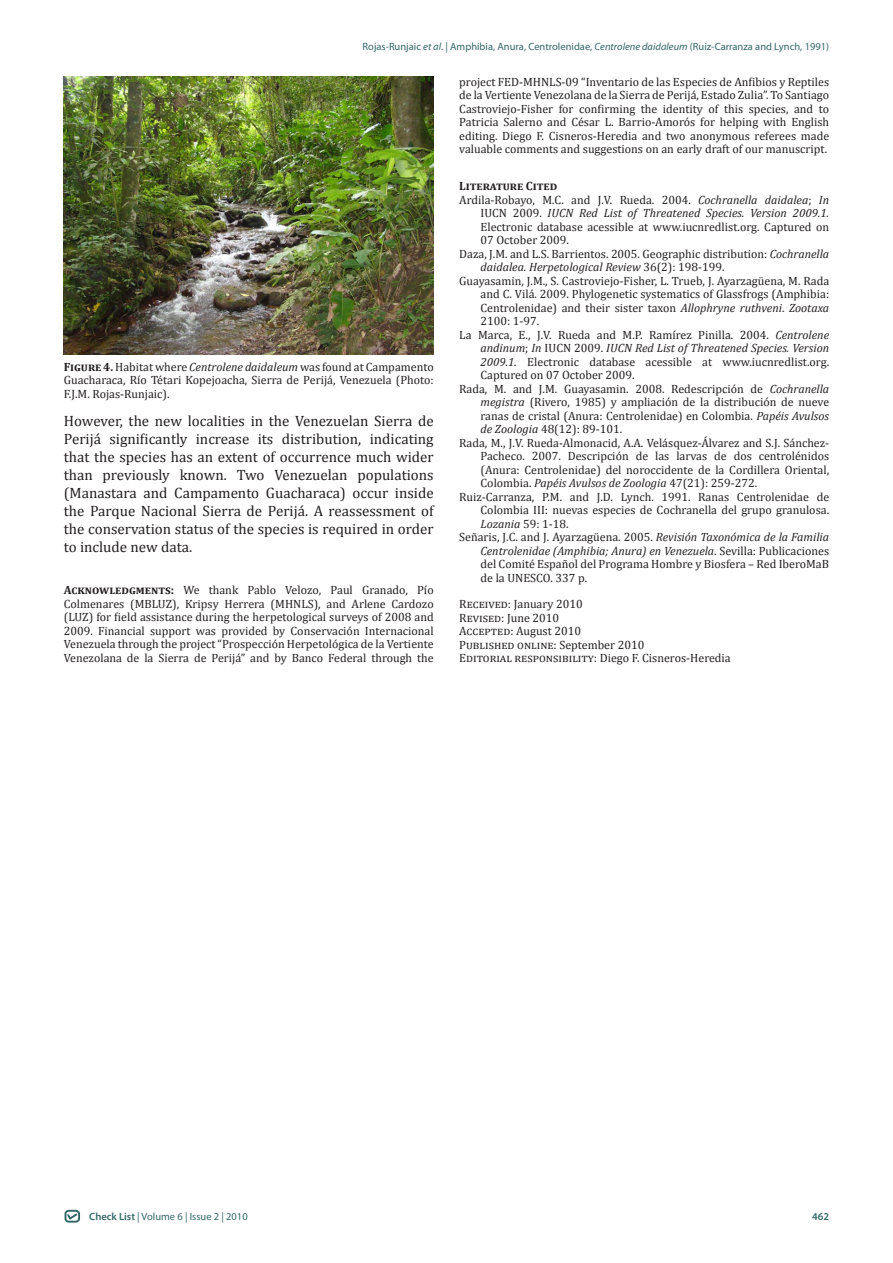
<style>
.page{position:relative;width:893px;height:1263px;background:#fff}
.page>*{position:absolute;margin:0;border:0;box-sizing:border-box;transform-origin:0 0}
.t1{font:15px/18px "Cambria";color:#231f20;text-align:justify}
.t2{font:12px/13.5px "Cambria";color:#231f20;text-align:justify}
.t3{font:700 12px "Cambria";color:#231f20}
.t4{font:10.5px "Myriad Pro";color:#336767}
.t5{font:600 10.5px "Myriad Pro";color:#336767}
.s1{font-style:italic}
.s2{font-weight:700}
.s3{font-weight:600}
</style>
<div class="page">
<div style="left:65px;top:1210px;width:15px;height:12px;border:2px solid #326667;border-radius:3px"></div>
<svg style="left:66px;top:1212px;width:13px;height:9px"></svg>
<img style="left:64px;top:77px;width:370px;height:277px">
<p class="t4" style="left:363px;top:40px;width:468px">Rojas-Runjaic <span class="s1">et al</span>. | Amphibia, Anura, Centrolenidae, <span class="s1">Centrolene daidaleum</span> (Ruiz-Carranza and Lynch, 1991)</p>
<p class="t2" style="left:64px;top:360px;width:371px"><span class="s2">Figure 4.</span> Habitat where <span class="s1">Centrolene daidaleum</span> was found at Campamento Guacharaca, Río Tétari Kopejoacha, Sierra de Perijá, Venezuela (Photo:<br>F.J.M. Rojas-Runjaic).</p>
<p class="t1" style="left:64px;top:412px;width:371px">However, the new localities in the Venezuelan Sierra de Perijá significantly increase its distribution, indicating that the species has an extent of occurrence much wider than previously known. Two Venezuelan populations (Manastara and Campamento Guacharaca) occur inside the Parque Nacional Sierra de Perijá. A reassessment of the conservation status of the species is required in order to include new data.</p>
<p class="t2" style="left:64px;top:583px;width:371px"><span class="s2">Acknowledgments:</span> We thank Pablo Velozo, Paul Granado, Pío Colmenares (MBLUZ), Kripsy Herrera (MHNLS), and Arlene Cardozo (LUZ) for field assistance during the herpetological surveys of 2008 and 2009. Financial support was provided by Conservación Internacional Venezuela through the project “Prospección Herpetológica de la Vertiente Venezolana de la Sierra de Perijá” and by Banco Federal through the</p>
<p class="t2" style="left:459px;top:75px;width:371px">project FED-MHNLS-09 “Inventario de las Especies de Anfibios y Reptiles de la Vertiente Venezolana de la Sierra de Perijá, Estado Zulia”. To Santiago Castroviejo-Fisher for confirming the identity of this species, and to Patricia Salerno and César L. Barrio-Amorós for helping with English editing. Diego F. Cisneros-Heredia and two anonymous referees made valuable comments and suggestions on an early draft of our manuscript.</p>
<p class="t3" style="left:459px;top:179px;width:100px">Literature Cited</p>
<p class="t2" style="left:481px;top:193px;width:350px;text-indent:-21px">Ardila-Robayo, M.C. and J.V. Rueda. 2004. <span class="s1">Cochranella daidalea</span>; <span class="s1">In </span>IUCN 2009. <span class="s1">IUCN Red List of Threatened Species. Version 2009.1.<br></span>Electronic database acessible at www.iucnredlist.org. Captured on 07 October 2009.</p>
<p class="t2" style="left:481px;top:247px;width:350px;text-indent:-21px">Daza, J.M. and L.S. Barrientos. 2005. Geographic distribution: <span class="s1">Cochranella daidalea. Herpetological Review</span> 36(2): 198-199.</p>
<p class="t2" style="left:481px;top:274px;width:350px;text-indent:-21px">Guayasamin, J.M., S. Castroviejo-Fisher, L. Trueb, J. Ayarzagüena, M. Rada and C. Vilá. 2009. Phylogenetic systematics of Glassfrogs (Amphibia:<br>Centrolenidae) and their sister taxon <span class="s1">Allophryne ruthveni</span>. <span class="s1">Zootaxa </span>2100: 1-97.</p>
<p class="t2" style="left:481px;top:328px;width:350px;text-indent:-21px">La Marca, E., J.V. Rueda and M.P. Ramírez Pinilla. 2004. <span class="s1">Centrolene andinum</span>; <span class="s1">In</span> IUCN 2009. <span class="s1">IUCN Red List of Threatened Species. Version 2009.1.</span> Electronic database acessible at www.iucnredlist.org.<br>Captured on 07 October 2009.</p>
<p class="t2" style="left:481px;top:382px;width:350px;text-indent:-21px">Rada, M. and J.M. Guayasamin. 2008. Redescripción de <span class="s1">Cochranella megistra</span> (Rivero, 1985) y ampliación de la distribución de nueve ranas de cristal (Anura: Centrolenidae) en Colombia. <span class="s1">Papéis Avulsos de Zoologia</span> 48(12): 89-101.</p>
<p class="t2" style="left:481px;top:436px;width:350px;text-indent:-21px">Rada, M., J.V. Rueda-Almonacid, A.A. Velásquez-Álvarez and S.J. Sánchez-Pacheco. 2007. Descripción de las larvas de dos centrolénidos (Anura: Centrolenidae) del noroccidente de la Cordillera Oriental, Colombia. <span class="s1">Papéis Avulsos de Zoologia</span> 47(21): 259-272.</p>
<p class="t2" style="left:481px;top:490px;width:350px;text-indent:-21px">Ruiz-Carranza, P.M. and J.D. Lynch. 1991. Ranas Centrolenidae de Colombia III: nuevas especies de Cochranella del grupo granulosa.<br><span class="s1">Lozania</span> 59: 1-18.</p>
<p class="t2" style="left:481px;top:530px;width:350px;text-indent:-21px">Señaris, J.C. and J. Ayarzagüena. 2005. <span class="s1">Revisión Taxonómica de la Familia Centrolenidae (Amphibia; Anura) en Venezuela</span>. Sevilla: Publicaciones del Comité Español del Programa Hombre y Biosfera – Red IberoMaB de la UNESCO. 337 p.</p>
<p class="t2" style="left:459px;top:597px;width:125px">Received: January 2010</p>
<p class="t2" style="left:459px;top:611px;width:101px">Revised: June 2010</p>
<p class="t2" style="left:459px;top:624px;width:123px">Accepted: August 2010</p>
<p class="t2" style="left:459px;top:638px;width:187px">Published online: September 2010</p>
<p class="t2" style="left:459px;top:651px;width:273px">Editorial responsibility: Diego F. Cisneros-Heredia</p>
<p class="t4" style="left:89px;top:1210px;width:160px"><span class="s3">Check List</span> | Volume 6 | Issue 2 | 2010</p>
<p class="t5" style="left:812px;top:1209px;width:18px">462</p>
</div>
